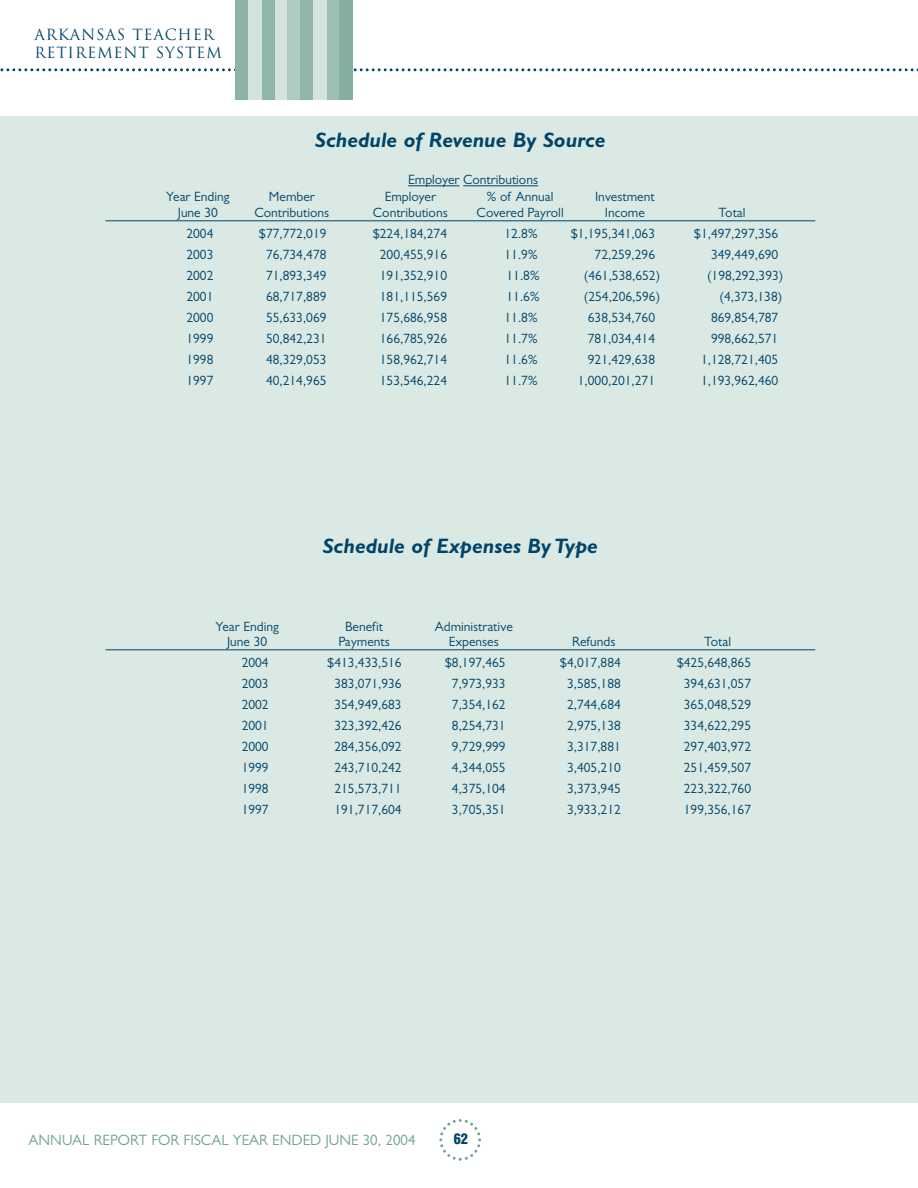
<style>
.page{position:relative;width:918px;height:1188px;background:#fff}
.page>*{position:absolute;margin:0;border:0;box-sizing:border-box;transform-origin:0 0}
.t1{font:italic 700 21px "Gill Sans";color:#00446a}
.t2{font:15px "Gill Sans";color:#71a492}
.t3{font:15px/18px "Trajan";letter-spacing:.05em;color:#00446a}
.t4{font:900 condensed 14.25px "Helvetica";color:#00446a}
.t5{font:13.5px "Gill Sans";color:#00446a}
</style>
<div class="page">
<div style="left:0;top:116px;width:918px;height:987px;background:#dbe9e4"></div>
<svg style="left:0;top:68px;width:918px;height:3px"></svg>
<svg style="left:439px;top:1119px;width:42px;height:42px"></svg>
<div style="left:326px;top:0;width:13px;height:100px;background:#9cbeb3"></div>
<div style="left:235px;top:0;width:13px;height:100px;background:#8bb4a5"></div>
<div style="left:339px;top:0;width:13px;height:100px;background:#84af9f"></div>
<div style="left:274px;top:0;width:13px;height:100px;background:#d4e3dd"></div>
<div style="left:287px;top:0;width:14px;height:100px;background:#b0ccc2"></div>
<div style="left:301px;top:0;width:13px;height:100px;background:#8fb6a9"></div>
<div style="left:261px;top:0;width:13px;height:100px;background:#8fb6a9"></div>
<div style="left:248px;top:0;width:14px;height:100px;background:#d4e3dd"></div>
<div style="left:314px;top:0;width:13px;height:100px;background:#d4e3dd"></div>
<hr style="left:408px;top:185px;width:40px;height:1px;background:#00446a">
<hr style="left:463px;top:185px;width:75px;height:1px;background:#00446a">
<hr style="left:105px;top:220px;width:710px;height:1px;background:#00446a">
<hr style="left:105px;top:649px;width:710px;height:1px;background:#00446a">
<p class="t3" style="left:34px;top:26px;width:189px">ARKANSAS TEACHER<br>RETIREMENT SYSTEM</p>
<h1 class="t1" style="left:315px;top:133px;width:292px">Schedule of Revenue By Source</h1>
<p class="t5" style="left:408px;top:175px;width:131px">Employer Contributions</p>
<p class="t5" style="left:166px;top:192px;width:65px">Year Ending</p>
<p class="t5" style="left:269px;top:192px;width:47px">Member</p>
<p class="t5" style="left:385px;top:192px;width:53px">Employer</p>
<p class="t5" style="left:487px;top:192px;width:68px">% of Annual</p>
<p class="t5" style="left:595px;top:192px;width:61px">Investment</p>
<p class="t5" style="left:178px;top:208px;width:42px">June 30</p>
<p class="t5" style="left:254px;top:208px;width:76px">Contributions</p>
<p class="t5" style="left:373px;top:208px;width:76px">Contributions</p>
<p class="t5" style="left:477px;top:208px;width:89px">Covered Payroll</p>
<p class="t5" style="left:605px;top:208px;width:42px">Income</p>
<p class="t5" style="left:719px;top:208px;width:28px">Total</p>
<p class="t5" style="left:186px;top:229px;width:28px">2004</p>
<p class="t5" style="left:259px;top:229px;width:69px">$77,772,019</p>
<p class="t5" style="left:373px;top:229px;width:76px">$224,184,274</p>
<p class="t5" style="left:505px;top:229px;width:34px">12.8%</p>
<p class="t5" style="left:571px;top:229px;width:86px">$1,195,341,063</p>
<p class="t5" style="left:694px;top:229px;width:86px">$1,497,297,356</p>
<p class="t5" style="left:186px;top:250px;width:28px">2003</p>
<p class="t5" style="left:266px;top:250px;width:62px">76,734,478</p>
<p class="t5" style="left:380px;top:250px;width:69px">200,455,916</p>
<p class="t5" style="left:505px;top:250px;width:34px">11.9%</p>
<p class="t5" style="left:595px;top:250px;width:62px">72,259,296</p>
<p class="t5" style="left:711px;top:250px;width:69px">349,449,690</p>
<p class="t5" style="left:186px;top:271px;width:28px">2002</p>
<p class="t5" style="left:266px;top:271px;width:62px">71,893,349</p>
<p class="t5" style="left:380px;top:271px;width:69px">191,352,910</p>
<p class="t5" style="left:507px;top:271px;width:34px">11.8%</p>
<p class="t5" style="left:584px;top:271px;width:78px">(461,538,652)</p>
<p class="t5" style="left:707px;top:271px;width:78px">(198,292,393)</p>
<p class="t5" style="left:186px;top:292px;width:28px">2001</p>
<p class="t5" style="left:266px;top:292px;width:62px">68,717,889</p>
<p class="t5" style="left:380px;top:292px;width:69px">181,115,569</p>
<p class="t5" style="left:507px;top:292px;width:34px">11.6%</p>
<p class="t5" style="left:584px;top:292px;width:78px">(254,206,596)</p>
<p class="t5" style="left:720px;top:292px;width:64px">(4,373,138)</p>
<p class="t5" style="left:186px;top:313px;width:28px">2000</p>
<p class="t5" style="left:266px;top:313px;width:62px">55,633,069</p>
<p class="t5" style="left:380px;top:313px;width:69px">175,686,958</p>
<p class="t5" style="left:505px;top:313px;width:34px">11.8%</p>
<p class="t5" style="left:588px;top:313px;width:69px">638,534,760</p>
<p class="t5" style="left:711px;top:313px;width:69px">869,854,787</p>
<p class="t5" style="left:186px;top:334px;width:28px">1999</p>
<p class="t5" style="left:266px;top:334px;width:62px">50,842,231</p>
<p class="t5" style="left:380px;top:334px;width:69px">166,785,926</p>
<p class="t5" style="left:505px;top:334px;width:34px">11.7%</p>
<p class="t5" style="left:588px;top:334px;width:69px">781,034,414</p>
<p class="t5" style="left:711px;top:334px;width:69px">998,662,571</p>
<p class="t5" style="left:186px;top:355px;width:28px">1998</p>
<p class="t5" style="left:266px;top:355px;width:62px">48,329,053</p>
<p class="t5" style="left:380px;top:355px;width:69px">158,962,714</p>
<p class="t5" style="left:505px;top:355px;width:34px">11.6%</p>
<p class="t5" style="left:588px;top:355px;width:69px">921,429,638</p>
<p class="t5" style="left:701px;top:355px;width:79px">1,128,721,405</p>
<p class="t5" style="left:186px;top:376px;width:28px">1997</p>
<p class="t5" style="left:266px;top:376px;width:62px">40,214,965</p>
<p class="t5" style="left:380px;top:376px;width:69px">153,546,224</p>
<p class="t5" style="left:505px;top:376px;width:34px">11.7%</p>
<p class="t5" style="left:578px;top:376px;width:79px">1,000,201,271</p>
<p class="t5" style="left:701px;top:376px;width:79px">1,193,962,460</p>
<h1 class="t1" style="left:323px;top:539px;width:277px">Schedule of Expenses By Type</h1>
<p class="t5" style="left:216px;top:622px;width:65px">Year Ending</p>
<p class="t5" style="left:345px;top:622px;width:39px">Benefit</p>
<p class="t5" style="left:435px;top:622px;width:80px">Administrative</p>
<p class="t5" style="left:227px;top:637px;width:42px">June 30</p>
<p class="t5" style="left:338px;top:637px;width:53px">Payments</p>
<p class="t5" style="left:449px;top:637px;width:51px">Expenses</p>
<p class="t5" style="left:572px;top:637px;width:45px">Refunds</p>
<p class="t5" style="left:704px;top:637px;width:28px">Total</p>
<p class="t5" style="left:242px;top:658px;width:28px">2004</p>
<p class="t5" style="left:327px;top:658px;width:76px">$413,433,516</p>
<p class="t5" style="left:445px;top:658px;width:62px">$8,197,465</p>
<p class="t5" style="left:560px;top:658px;width:62px">$4,017,884</p>
<p class="t5" style="left:677px;top:658px;width:76px">$425,648,865</p>
<p class="t5" style="left:242px;top:679px;width:28px">2003</p>
<p class="t5" style="left:334px;top:679px;width:69px">383,071,936</p>
<p class="t5" style="left:452px;top:679px;width:55px">7,973,933</p>
<p class="t5" style="left:567px;top:679px;width:55px">3,585,188</p>
<p class="t5" style="left:684px;top:679px;width:69px">394,631,057</p>
<p class="t5" style="left:242px;top:700px;width:28px">2002</p>
<p class="t5" style="left:334px;top:700px;width:69px">354,949,683</p>
<p class="t5" style="left:452px;top:700px;width:55px">7,354,162</p>
<p class="t5" style="left:567px;top:700px;width:55px">2,744,684</p>
<p class="t5" style="left:684px;top:700px;width:69px">365,048,529</p>
<p class="t5" style="left:242px;top:721px;width:28px">2001</p>
<p class="t5" style="left:334px;top:721px;width:69px">323,392,426</p>
<p class="t5" style="left:452px;top:721px;width:55px">8,254,731</p>
<p class="t5" style="left:567px;top:721px;width:55px">2,975,138</p>
<p class="t5" style="left:684px;top:721px;width:69px">334,622,295</p>
<p class="t5" style="left:242px;top:742px;width:28px">2000</p>
<p class="t5" style="left:334px;top:742px;width:69px">284,356,092</p>
<p class="t5" style="left:452px;top:742px;width:55px">9,729,999</p>
<p class="t5" style="left:567px;top:742px;width:55px">3,317,881</p>
<p class="t5" style="left:684px;top:742px;width:69px">297,403,972</p>
<p class="t5" style="left:242px;top:763px;width:28px">1999</p>
<p class="t5" style="left:334px;top:763px;width:69px">243,710,242</p>
<p class="t5" style="left:452px;top:763px;width:55px">4,344,055</p>
<p class="t5" style="left:567px;top:763px;width:55px">3,405,210</p>
<p class="t5" style="left:684px;top:763px;width:69px">251,459,507</p>
<p class="t5" style="left:242px;top:784px;width:28px">1998</p>
<p class="t5" style="left:334px;top:784px;width:69px">215,573,711</p>
<p class="t5" style="left:452px;top:784px;width:55px">4,375,104</p>
<p class="t5" style="left:567px;top:784px;width:55px">3,373,945</p>
<p class="t5" style="left:684px;top:784px;width:69px">223,322,760</p>
<p class="t5" style="left:242px;top:805px;width:28px">1997</p>
<p class="t5" style="left:334px;top:805px;width:69px">191,717,604</p>
<p class="t5" style="left:452px;top:805px;width:55px">3,705,351</p>
<p class="t5" style="left:567px;top:805px;width:55px">3,933,212</p>
<p class="t5" style="left:684px;top:805px;width:69px">199,356,167</p>
<p class="t2" style="left:28px;top:1135px;width:389px">ANNUAL REPORT FOR FISCAL YEAR ENDED JUNE 30, 2004</p>
<p class="t4" style="left:454px;top:1133px;width:16px">62</p>
</div>
